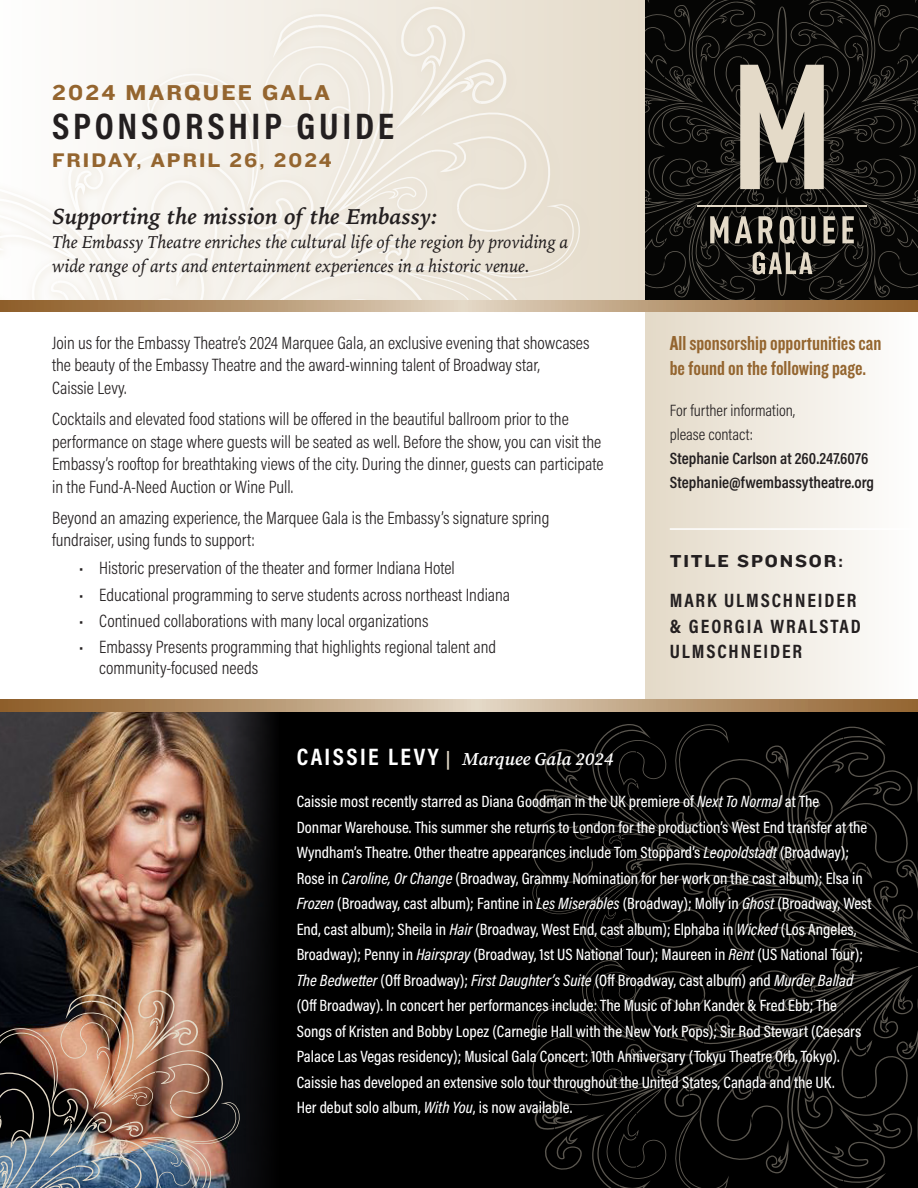
<style>
.page{position:relative;width:918px;height:1188px;background:#fff}
.page>*{position:absolute;margin:0;border:0;box-sizing:border-box;transform-origin:0 0}
.t1{font:700 37.2px "Acumin Pro Cond";letter-spacing:.1em;color:#231f20}
.t2{font:italic 700 22.5px "Iowan Old Style";color:#231f20}
.t3{font:22.35px "Knockout HTF52 Cruiserweight";letter-spacing:.1em;color:#94652f}
.t4{font:21px/25.5px "Knockout HTF49 Liteweight";color:#94652f}
.t5{font:20.55px "Knockout HTF52 Cruiserweight";letter-spacing:.1em;color:#94652f}
.t6{font:700 19.5px/25.5px "Acumin Pro Cond";letter-spacing:.1em;color:#231f20}
.t7{font:300 18px/22.5px "Acumin Pro Cond";color:#231f20}
.t8{font:italic 18px/24px "Iowan Old Style";color:#231f20}
.t9{font:italic 600 18px "Source Serif Pro";color:#fff}
.t10{font:18px "Knockout HTF52 Cruiserweight";letter-spacing:.1em;color:#231f20}
.t11{font:500 16.5px/25.5px "Acumin Pro Cond";color:#fff}
.t12{font:600 16.5px/24px "Acumin Pro Cond";color:#231f20}
.s1{font-family:"Acumin Pro Cond";font-weight:700;font-style:normal;font-size:24px}
.s2{font-family:"Acumin Pro Cond";font-weight:700;font-style:normal;color:#e4dac8}
.s3{font-weight:300}
.s4{font-style:italic}
</style>
<div class="page">
<div style="left:0;top:0;width:670px;height:305px;background:#e4dac8"></div>
<svg style="left:0;top:1px;width:590px;height:311px"></svg>
<svg style="left:0;top:6px;width:580px;height:294px"></svg>
<div style="left:645px;top:311px;width:272px;height:400px;background:linear-gradient(to right,#e3d9c7,#fefdfd)"></div>
<svg style="left:645px;top:0;width:273px;height:300px"></svg>
<div style="left:217px;top:711px;width:701px;height:477px;background:#000"></div>
<img style="left:0;top:712px;width:226px;height:278px">
<svg style="left:0;top:300px;width:918px;height:11px"></svg>
<hr style="left:670px;top:528px;width:248px;height:2px;background:#fff">
<svg style="left:226px;top:712px;width:44px;height:476px;fill:#0f0f12"></svg>
<img style="left:0;top:990px;width:240px;height:198px">
<svg style="left:0;top:700px;width:918px;height:12px"></svg>
<svg style="left:532px;top:724px;width:386px;height:464px"></svg>
<p class="t3" style="left:52px;top:81px;width:279px">2024 MARQUEE GALA</p>
<p class="t1" style="left:52px;top:102px;width:344px">SPONSORSHIP GUIDE</p>
<p class="t5" style="left:52px;top:149px;width:281px">FRIDAY, APRIL 26, 2024</p>
<p class="t2" style="left:52px;top:196px;width:387px">Supporting the mission of the Embassy:</p>
<p class="t8" style="left:52px;top:229px;width:518px">The Embassy Theatre enriches the cultural life of the region by providing a wide range of arts and entertainment experiences in a historic venue.</p>
<p class="t7" style="left:52px;top:331px;width:539px">Join us for the Embassy Theatre’s 2024 Marquee Gala, an exclusive evening that showcases the beauty of the Embassy Theatre and the award-winning talent of Broadway star,<br>Caissie Levy.</p>
<p class="t7" style="left:52px;top:407px;width:553px">Cocktails and elevated food stations will be offered in the beautiful ballroom prior to the performance on stage where guests will be seated as well. Before the show, you can visit the Embassy’s rooftop for breathtaking views of the city. During the dinner, guests can participate in the Fund-A-Need Auction or Wine Pull.</p>
<p class="t7" style="left:52px;top:506px;width:499px">Beyond an amazing experience, the Marquee Gala is the Embassy’s signature spring fundraiser, using funds to support:</p>
<p class="t7" style="left:79px;top:557px;width:377px">• Historic preservation of the theater and former Indiana Hotel</p>
<p class="t7" style="left:79px;top:583px;width:433px">• Educational programming to serve students across northeast Indiana</p>
<p class="t7" style="left:79px;top:609px;width:351px">• Continued collaborations with many local organizations</p>
<p class="t7" style="left:99px;top:636px;width:398px;line-height:21px;text-indent:-20px">• Embassy Presents programming that highlights regional talent and community-focused needs</p>
<p class="t9" style="left:297px;top:746px;width:318px"><span class="s1">CAISSIE LEVY</span> <span class="s2">|</span> Marquee Gala 2024</p>
<p class="t4" style="left:670px;top:331px;width:213px">All sponsorship opportunities can be found on the following page.</p>
<p class="t12" style="left:670px;top:398px;width:206px"><span class="s3">For further information,<br>please contact:<br></span>Stephanie Carlson at 260.247.6076<br>Stephanie@fwembassytheatre.org</p>
<p class="t10" style="left:670px;top:551px;width:175px">TITLE SPONSOR:</p>
<p class="t6" style="left:670px;top:587px;width:193px">MARK ULMSCHNEIDER &amp; GEORGIA WRALSTAD<br>ULMSCHNEIDER</p>
<p class="t11" style="left:297px;top:789px;width:576px">Caissie most recently starred as Diana Goodman in the UK premiere of <span class="s4">Next To Normal</span> at The<br>Donmar Warehouse. This summer she returns to London for the production’s West End transfer at the Wyndham’s Theatre. Other theatre appearances include Tom Stoppard’s <span class="s4">Leopoldstadt</span> (Broadway); Rose in <span class="s4">Caroline, Or Change</span> (Broadway, Grammy Nomination for her work on the cast album); Elsa in <span class="s4">Frozen</span> (Broadway, cast album); Fantine in <span class="s4">Les Miserables</span> (Broadway); Molly in <span class="s4">Ghost</span> (Broadway, West End, cast album); Sheila in <span class="s4">Hair</span> (Broadway, West End, cast album); Elphaba in <span class="s4">Wicked</span> (Los Angeles, Broadway); Penny in <span class="s4">Hairspray</span> (Broadway, 1st US National Tour); Maureen in <span class="s4">Rent</span> (US National Tour); <span class="s4">The Bedwetter</span> (Off Broadway); <span class="s4">First Daughter’s Suite</span> (Off Broadway, cast album) and <span class="s4">Murder Ballad </span>(Off Broadway). In concert her performances include: The Music of John Kander &amp; Fred Ebb; The Songs of Kristen and Bobby Lopez (Carnegie Hall with the New York Pops); Sir Rod Stewart (Caesars Palace Las Vegas residency); Musical Gala Concert: 10th Anniversary (Tokyu Theatre Orb, Tokyo).<br>Caissie has developed an extensive solo tour throughout the United States, Canada and the UK.<br>Her debut solo album, <span class="s4">With You</span>, is now available.</p>
</div>
